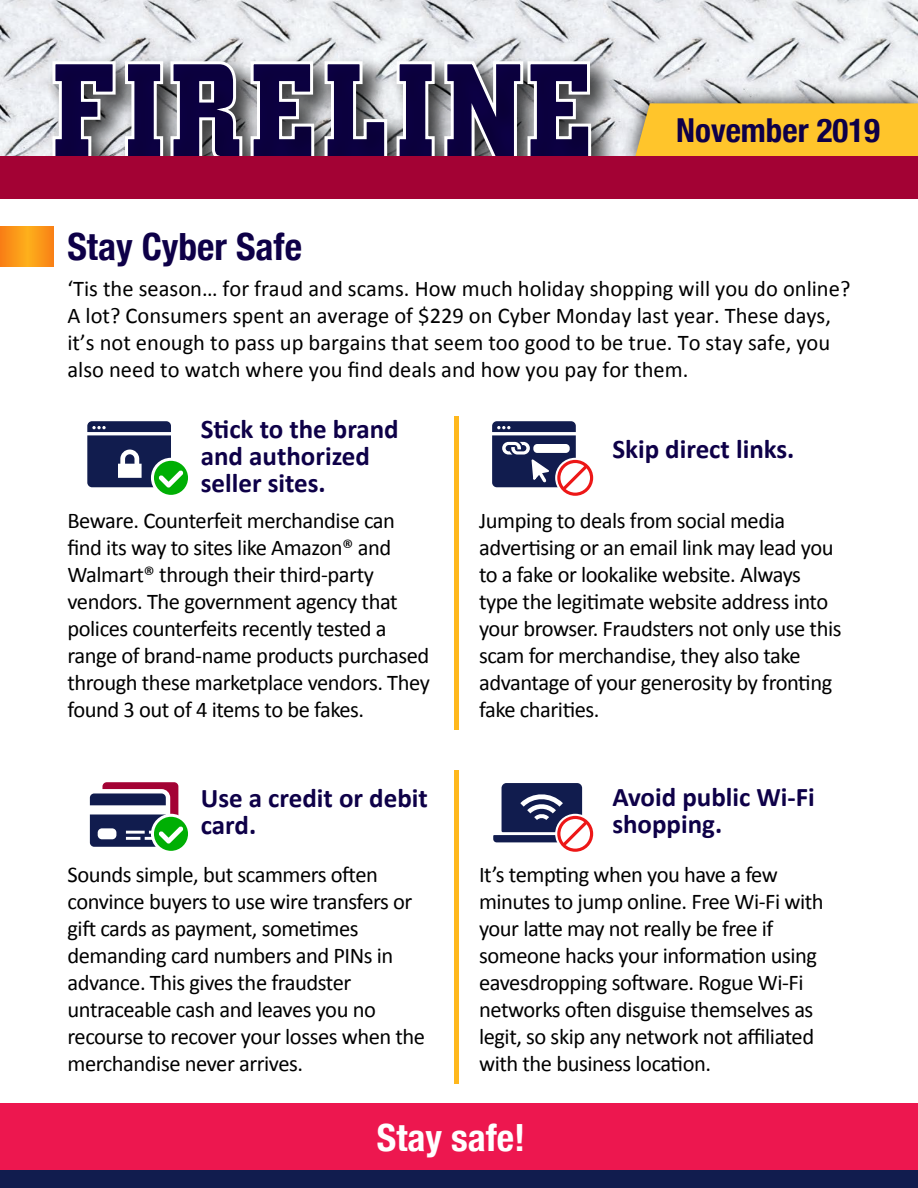
<style>
.page{position:relative;width:918px;height:1188px;background:#fff}
.page>*{position:absolute;margin:0;border:0;box-sizing:border-box;transform-origin:0 0}
.t1{font:700 condensed 37.5px "Helvetica Neue";color:#0e0048}
.t2{font:700 condensed 37.5px "Helvetica Neue";color:#fff}
.t3{font:700 condensed 33px "Helvetica Neue";color:#0e0048}
.t4{font:700 27px/27px "Calibri";color:#0e0048}
.t5{font:22.5px/27px "Calibri";letter-spacing:-.02em;color:#000}
.t6{font:22.5px/27px "Calibri";color:#000}
</style>
<div class="page">
<div style="left:0;top:1103px;width:918px;height:68px;background:#ed174f"></div>
<div style="left:0;top:1171px;width:918px;height:17px;background:#111c4e"></div>
<img style="left:0;top:0;width:918px;height:156px">
<img style="left:39px;top:48px;width:74px;height:108px">
<svg style="left:51px;top:60px;width:62px;height:96px;background:#5d5879"></svg>
<img style="left:113px;top:48px;width:45px;height:108px">
<img style="left:158px;top:48px;width:79px;height:12px">
<img style="left:237px;top:48px;width:75px;height:12px">
<svg style="left:124px;top:60px;width:188px;height:96px;background:#524d70"></svg>
<img style="left:312px;top:48px;width:72px;height:108px">
<svg style="left:323px;top:60px;width:61px;height:96px;background:#5f5a7a"></svg>
<img style="left:384px;top:48px;width:48px;height:108px">
<svg style="left:395px;top:60px;width:37px;height:96px"></svg>
<img style="left:432px;top:48px;width:83px;height:108px">
<img style="left:515px;top:48px;width:109px;height:108px">
<svg style="left:443px;top:60px;width:150px;height:96px;background:#524c70"></svg>
<img style="left:612px;top:80px;width:306px;height:76px">
<div style="left:635px;top:103px;width:283px;height:53px;background:#ffc52b"></div>
<div style="left:0;top:156px;width:918px;height:43px;background:#a30234"></div>
<div style="left:454px;top:417px;width:5px;height:313px;background:#ffb81d"></div>
<svg style="left:0;top:226px;width:54px;height:41px;background:#fb9618"></svg>
<div style="left:454px;top:771px;width:5px;height:313px;background:#ffb81d"></div>
<svg style="left:555px;top:814px;width:40px;height:40px"></svg>
<div style="left:557px;top:816px;width:36px;height:36px;border:3px solid #ed1717;border-radius:50%"></div>
<svg style="left:493px;top:783px;width:98px;height:66px"></svg>
<svg style="left:555px;top:458px;width:40px;height:40px"></svg>
<div style="left:557px;top:460px;width:36px;height:36px;border:3px solid #ed1717;border-radius:50%"></div>
<svg style="left:90px;top:782px;width:98px;height:69px"></svg>
<svg style="left:87px;top:421px;width:101px;height:74px"></svg>
<svg style="left:492px;top:421px;width:99px;height:72px"></svg>
<h1 class="t1" style="left:67px;top:215px;width:236px">Stay Cyber Safe</h1>
<h2 class="t3" style="left:676px;top:103px;width:205px">November 2019</h2>
<p class="t6" style="left:67px;top:275px;width:784px">‘Tis the season… for fraud and scams. How much holiday shopping will you do online?<br>A lot? Consumers spent an average of $229 on Cyber Monday last year. These days, it’s not enough to pass up bargains that seem too good to be true. To stay safe, you also need to watch where you find deals and how you pay for them.</p>
<p class="t4" style="left:201px;top:415px;width:200px">Stick to the brand and authorized seller sites.</p>
<p class="t5" style="left:68px;top:507px;width:364px">Beware. Counterfeit merchandise can find its way to sites like Amazon® and Walmart® through their third-party vendors. The government agency that polices counterfeits recently tested a range of brand-name products purchased through these marketplace vendors. They found 3 out of 4 items to be fakes.</p>
<p class="t4" style="left:201px;top:784px;width:229px">Use a credit or debit card.</p>
<p class="t5" style="left:68px;top:861px;width:359px">Sounds simple, but scammers often convince buyers to use wire transfers or gift cards as payment, sometimes demanding card numbers and PINs in advance. This gives the fraudster untraceable cash and leaves you no recourse to recover your losses when the merchandise never arrives.</p>
<p class="t4" style="left:612px;top:436px;width:184px">Skip direct links.</p>
<p class="t5" style="left:479px;top:507px;width:364px">Jumping to deals from social media advertising or an email link may lead you to a fake or lookalike website. Always type the legitimate website address into your browser. Fraudsters not only use this scam for merchandise, they also take advantage of your generosity by fronting fake charities.</p>
<p class="t4" style="left:612px;top:784px;width:204px">Avoid public Wi-Fi shopping.</p>
<p class="t5" style="left:479px;top:861px;width:346px">It’s tempting when you have a few minutes to jump online. Free Wi-Fi with your latte may not really be free if someone hacks your information using eavesdropping software. Rogue Wi-Fi networks often disguise themselves as legit, so skip any network not affiliated with the business location.</p>
<h1 class="t2" style="left:377px;top:1106px;width:150px">Stay safe!</h1>
</div>
